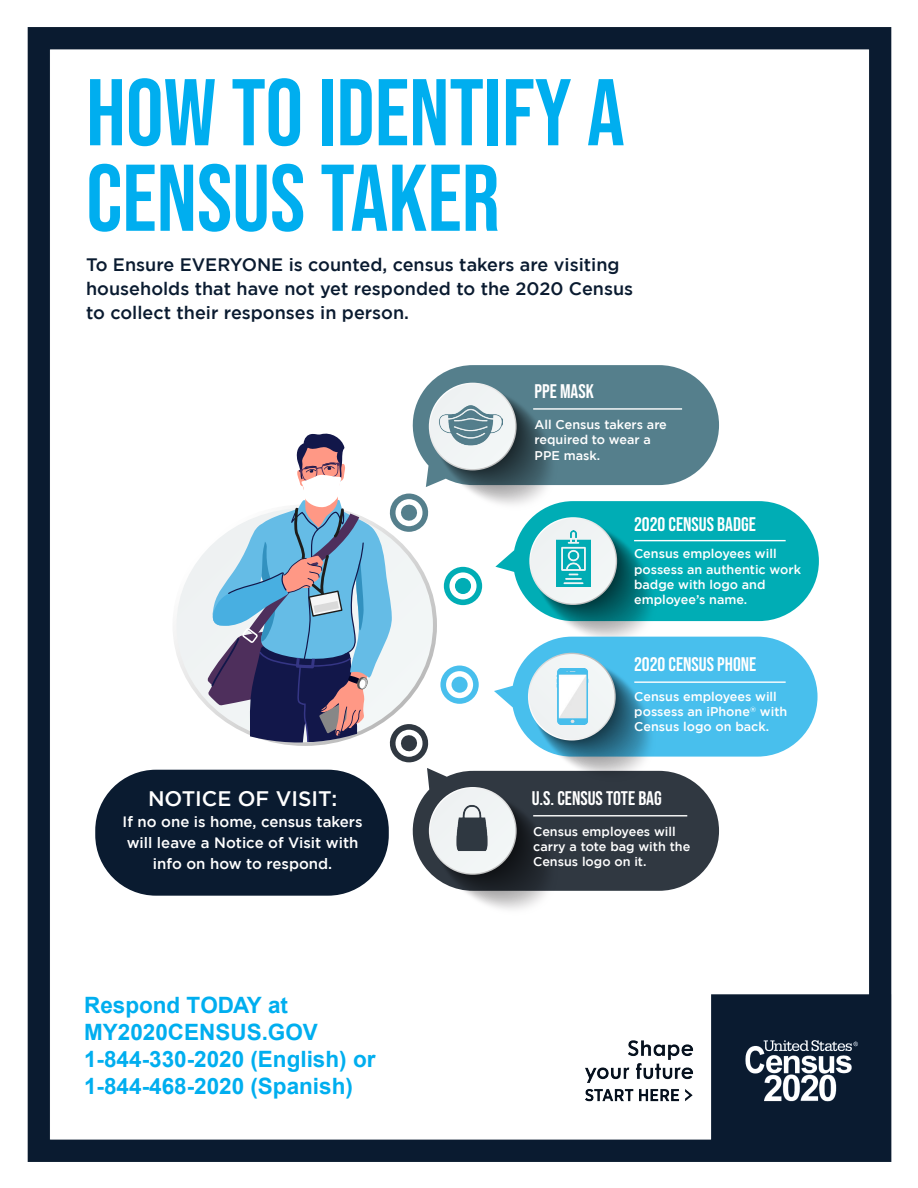
<style>
.page{position:relative;width:918px;height:1188px;background:#fff}
.page>*{position:absolute;margin:0;border:0;box-sizing:border-box;transform-origin:0 0}
.t1{font:94.5px "Bebas Neue";color:#00aeef}
.t2{font:700 22.5px/27px "Arial";color:#00aeef}
.t3{font:500 21px "Gotham";color:#fff}
.t4{font:19.65px "Bebas Neue";color:#fff}
.t5{font:500 18px/24px "Gotham";color:#0a1b30}
.t6{font:500 15px "Gotham";color:#fff}
.t7{font:500 12.6px/15.1px "Gotham";color:#fff}
</style>
<div class="page">
<img style="left:27px;top:27px;width:865px;height:1135px">
<svg style="left:172px;top:505px;width:35px;height:241px"></svg>
<svg style="left:177px;top:508px;width:30px;height:234px"></svg>
<svg style="left:207px;top:365px;width:612px;height:551px"></svg>
<svg style="left:528px;top:653px;width:88px;height:88px"></svg>
<div style="left:529px;top:654px;width:85px;height:85px;background:#f0f3f4;border-radius:43px"></div>
<img style="left:438px;top:391px;width:65px;height:66px">
<img style="left:557px;top:531px;width:34px;height:55px">
<img style="left:536px;top:665px;width:72px;height:64px">
<img style="left:441px;top:798px;width:61px;height:61px">
<hr style="left:533px;top:408px;width:149px;height:2px;background:#fff">
<hr style="left:634px;top:540px;width:152px;height:1px;background:#fff">
<hr style="left:634px;top:681px;width:152px;height:2px;background:#fff">
<hr style="left:533px;top:815px;width:154px;height:1px;background:#fff">
<div style="left:69px;top:1065px;width:161px;height:43px;background:#fff"></div>
<div style="left:95px;top:770px;width:294px;height:126px;background:#0a1b30;border-radius:61px"></div>
<p class="t1" style="left:86px;top:59px;width:540px">HOW TO IDENTIFY A</p>
<p class="t1" style="left:86px;top:145px;width:415px">CENSUS TAKER</p>
<p class="t5" style="left:86px;top:252px;width:549px">To Ensure EVERYONE is counted, census takers are visiting households that have not yet responded to the 2020 Census to collect their responses in person.</p>
<p class="t4" style="left:535px;top:381px;width:61px">PPE MASK</p>
<p class="t7" style="left:535px;top:417px;width:134px">All Census takers are required to wear a<br>PPE mask.</p>
<p class="t4" style="left:634px;top:513px;width:123px">2020 CENSUS BADGE</p>
<p class="t7" style="left:634px;top:546px;width:168px">Census employees will possess an authentic work badge with logo and employee’s name.</p>
<p class="t4" style="left:634px;top:653px;width:124px">2020 CENSUS PHONE</p>
<p class="t3" style="left:148px;top:786px;width:191px">NOTICE OF VISIT:</p>
<p class="t6" style="left:123px;top:813px;width:241px">If no one is home, census takers</p>
<p class="t6" style="left:127px;top:834px;width:233px">will leave a Notice of Visit with</p>
<p class="t6" style="left:153px;top:855px;width:181px">info on how to respond.</p>
<p class="t2" style="left:84px;top:992px;width:293px">Respond TODAY at<br>MY2020CENSUS.GOV<br>1-844-330-2020 (English) or<br>1-844-468-2020 (Spanish)</p>
<p class="t7" style="left:634px;top:689px;width:155px">Census employees will possess an iPhone<sup>®</sup> with<br>Census logo on back.</p>
<p class="t4" style="left:532px;top:787px;width:131px">U.S. CENSUS TOTE BAG</p>
<p class="t7" style="left:533px;top:824px;width:159px">Census employees will carry a tote bag with the<br>Census logo on it.</p>
</div>
